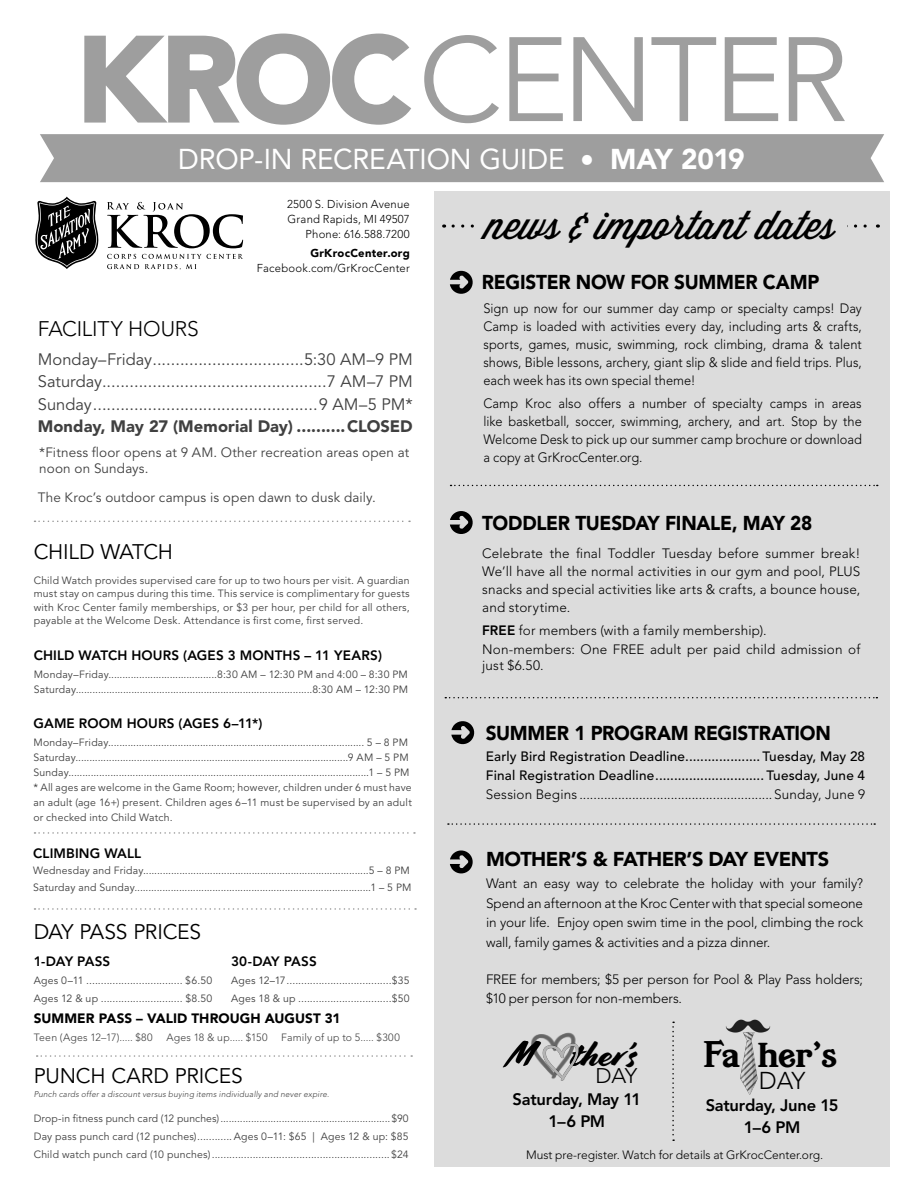
<style>
.page{position:relative;width:918px;height:1188px;background:#fff}
.page>*{position:absolute;margin:0;border:0;box-sizing:border-box;transform-origin:0 0}
.t1{font:118.5px "Avenir LT Std";letter-spacing:-.04em;color:#9e9e9e}
.Class_Blurb{font:39.15px "Wisdom Script";color:#000}
.t2{font:35.1px "Cortado";color:#000}
.t3{font:32.4px "Buena Park JF";color:#000}
.t4{font:28.5px "Avenir LT Std";letter-spacing:-.005em;color:#fff}
.t5{font:300 24.15px "Avenir LT Std";color:#000}
.t6{font:21px "Avenir LT Std";letter-spacing:-.01em;color:#000}
.t7{font:300 21px "Avenir LT Std";letter-spacing:-.005em;color:#000}
.t8{font:900 19.95px "Avenir LT Std";letter-spacing:-.015em;color:#000;scale:.95 1}
.t9{font:900 19.95px "Avenir LT Std";letter-spacing:-.015em;color:#000}
.t10{font:16.5px/22.5px "Avenir LT Std";color:#404040;text-align:justify}
.t11{font:900 16.5px "Avenir LT Std";letter-spacing:.005em;color:#404040}
.t12{font:800 16.5px "Avenir LT Std";letter-spacing:-.015em;color:#000}
.t13{font:300 13.5px/19.5px "Avenir LT Std";letter-spacing:.005em;color:#000;text-align:justify}
.t14{font:300 13.5px/18px "Avenir LT Std";letter-spacing:.005em;color:#000;text-align:justify;scale:.95 1}
.t15{font:500 13.5px "Avenir LT Std";letter-spacing:.015em;color:#000}
.t16{font:13.5px/16.2px "Avenir LT Std";letter-spacing:.01em;color:#404040}
.t17{font:800 13.5px "Avenir LT Std";letter-spacing:.01em;color:#000}
.t18{font:900 13.5px "Avenir LT Std";letter-spacing:.005em;color:#000}
.t19{font:800 13.5px "Avenir LT Std";letter-spacing:-.01em;color:#000}
.t20{font:300 12px "Avenir LT Std";letter-spacing:-.005em;color:#000}
.t21{font:300 11.4px "Avenir LT Std";letter-spacing:.02em;color:#000}
.t22{font:900 11.4px "Avenir LT Std";letter-spacing:.02em;color:#000}
.t23{font:10.5px/13.5px "Avenir LT Std";letter-spacing:.02em;color:#404040;text-align:justify}
.t24{font:300 10.5px "Avenir LT Std";letter-spacing:.02em;color:#404040}
.t25{font:italic 300 8.25px "Avenir LT Std";letter-spacing:.02em;color:#404040}
.s1{font-weight:900}
.s2{font-weight:800}
</style>
<div class="page">
<div style="left:435px;top:191px;width:455px;height:975px;background:#dcdcdc"></div>
<div style="left:40px;top:134px;width:844px;height:48px;background:#9e9e9e"></div>
<svg style="left:84px;top:33px;width:327px;height:92px"></svg>
<svg style="left:35px;top:197px;width:64px;height:72px"></svg>
<svg style="left:107px;top:254px;width:136px;height:16px"></svg>
<svg style="left:107px;top:202px;width:136px;height:46px"></svg>
<svg style="left:37px;top:1055px;width:375px;height:2px"></svg>
<svg style="left:34px;top:521px;width:376px;height:1px"></svg>
<svg style="left:34px;top:908px;width:382px;height:2px"></svg>
<svg style="left:453px;top:224px;width:425px;height:4px"></svg>
<div style="left:474px;top:209px;width:372px;height:30px;background:#dcdcdc"></div>
<svg style="left:34px;top:832px;width:381px;height:2px"></svg>
<svg style="left:450px;top:270px;width:23px;height:24px"></svg>
<svg style="left:451px;top:485px;width:427px;height:1px"></svg>
<svg style="left:450px;top:511px;width:23px;height:23px"></svg>
<svg style="left:451px;top:721px;width:24px;height:24px"></svg>
<svg style="left:445px;top:697px;width:432px;height:1px"></svg>
<svg style="left:448px;top:823px;width:427px;height:2px"></svg>
<svg style="left:450px;top:850px;width:23px;height:24px"></svg>
<img style="left:531px;top:1032px;width:48px;height:49px">
<img style="left:740px;top:1049px;width:18px;height:46px">
<img style="left:725px;top:1019px;width:46px;height:30px">
<svg style="left:672px;top:1022px;width:2px;height:119px"></svg>
<p class="t1" style="left:77px;top:12px;width:773px"><span class="s1">KROC</span>CENTER</p>
<p class="t4" style="left:178px;top:142px;width:568px">DROP-IN RECREATION GUIDE • <span class="s1">MAY 2019</span></p>
<p class="t21" style="left:287px;top:198px;width:124px">2500 S. Division Avenue</p>
<p class="t21" style="left:288px;top:213px;width:124px">Grand Rapids, MI 49507</p>
<p class="t21" style="left:306px;top:228px;width:106px">Phone: 616.588.7200</p>
<p class="t22" style="left:311px;top:246px;width:101px">GrKrocCenter.org</p>
<p class="t21" style="left:257px;top:261px;width:154px">Facebook.com/GrKrocCenter</p>
<p class="t7" style="left:38px;top:316px;width:162px">FACILITY HOURS</p>
<p class="t10" style="left:38px;top:348px;width:377px">Monday–Friday.................................5:30 AM–9 PM Saturday.................................................7 AM–7 PM Sunday.................................................9 AM–5 PM*</p>
<p class="t11" style="left:38px;top:417px;width:377px">Monday, May 27 (Memorial Day) ..........CLOSED</p>
<p class="t16" style="left:39px;top:445px;width:372px">*Fitness floor opens at 9 AM. Other recreation areas open at noon on Sundays.</p>
<p class="t16" style="left:38px;top:490px;width:339px">The Kroc’s outdoor campus is open dawn to dusk daily.</p>
<p class="t6" style="left:34px;top:540px;width:141px">CHILD WATCH</p>
<p class="t23" style="left:34px;top:574px;width:378px">Child Watch provides supervised care for up to two hours per visit. A guardian must stay on campus during this time. This service is complimentary for guests with Kroc Center family memberships, or $3 per hour, per child for all others, payable at the Welcome Desk. Attendance is first come, first served.</p>
<p class="t17" style="left:34px;top:648px;width:350px">CHILD WATCH HOURS (AGES 3 MONTHS – 11 YEARS)</p>
<p class="t23" style="left:34px;top:668px;width:376px">Monday–Friday.......................................8:30 AM – 12:30 PM and 4:00 – 8:30 PM</p>
<p class="t23" style="left:34px;top:683px;width:376px">Saturday.....................................................................................8:30 AM – 12:30 PM</p>
<p class="t17" style="left:33px;top:715px;width:231px">GAME ROOM HOURS (AGES 6–11*)</p>
<p class="t23" style="left:33px;top:736px;width:376px">Monday–Friday............................................................................................ 5 – 8 PM</p>
<p class="t23" style="left:33px;top:751px;width:377px">Saturday..................................................................................................9 AM – 5 PM</p>
<p class="t23" style="left:33px;top:766px;width:378px">Sunday............................................................................................................1 – 5 PM</p>
<p class="t23" style="left:33px;top:780px;width:380px;line-height:15px">* All ages are welcome in the Game Room; however, children under 6 must have an adult (age 16+) present. Children ages 6–11 must be supervised by an adult or checked into Child Watch.</p>
<p class="t17" style="left:33px;top:845px;width:110px">CLIMBING WALL</p>
<p class="t23" style="left:33px;top:864px;width:378px">Wednesday and Friday.................................................................................5 – 8 PM</p>
<p class="t23" style="left:33px;top:880px;width:380px">Saturday and Sunday.....................................................................................1 – 5 PM</p>
<p class="t6" style="left:34px;top:919px;width:169px">DAY PASS PRICES</p>
<p class="t17" style="left:34px;top:953px;width:78px">1-DAY PASS</p>
<p class="t23" style="left:34px;top:971px;width:180px;line-height:18px">Ages 0–11 ................................. $6.50<br>Ages 12 &amp; up ............................ $8.50</p>
<p class="t19" style="left:231px;top:953px;width:87px">30-DAY PASS</p>
<p class="t23" style="left:231px;top:971px;width:180px;line-height:18px">Ages 12–17....................................$35<br>Ages 18 &amp; up ................................$50</p>
<p class="t18" style="left:34px;top:1010px;width:308px">SUMMER PASS – VALID THROUGH AUGUST 31</p>
<p class="t24" style="left:34px;top:1032px;width:120px">Teen (Ages 12–17)..... $80</p>
<p class="t24" style="left:166px;top:1032px;width:103px">Ages 18 &amp; up..... $150</p>
<p class="t24" style="left:281px;top:1032px;width:120px">Family of up to 5..... $300</p>
<p class="t6" style="left:34px;top:1064px;width:211px">PUNCH CARD PRICES</p>
<p class="t25" style="left:34px;top:1089px;width:297px">Punch cards offer a discount versus buying items individually and never expire.</p>
<p class="t23" style="left:34px;top:1111px;width:376px">Drop-in fitness punch card (12 punches).............................................................$90</p>
<p class="t23" style="left:34px;top:1129px;width:376px">Day pass punch card (12 punches)............Ages 0–11: $65 | Ages 12 &amp; up: $85</p>
<p class="t23" style="left:34px;top:1147px;width:376px">Child watch punch card (10 punches).............................................................$24</p>
<p class="Class_Blurb" style="left:486px;top:195px;width:350px">news &amp; important dates</p>
<p class="t8" style="left:482px;top:270px;width:357px">REGISTER NOW FOR SUMMER CAMP</p>
<p class="t14" style="left:483px;top:300px;width:400px">Sign up now for our summer day camp or specialty camps! Day Camp is loaded with activities every day, including arts &amp; crafts, sports, games, music, swimming, rock climbing, drama &amp; talent shows, Bible lessons, archery, giant slip &amp; slide and field trips. Plus, each week has its own special theme!</p>
<p class="t14" style="left:483px;top:395px;width:400px">Camp Kroc also offers a number of specialty camps in areas like basketball, soccer, swimming, archery, and art. Stop by the Welcome Desk to pick up our summer camp brochure or download a copy at GrKrocCenter.org.</p>
<p class="t8" style="left:482px;top:511px;width:349px">TODDLER TUESDAY FINALE, MAY 28</p>
<p class="t13" style="left:482px;top:544px;width:380px;line-height:18px">Celebrate the final Toddler Tuesday before summer break!<br>We’ll have all the normal activities in our gym and pool, PLUS snacks and special activities like arts &amp; crafts, a bounce house, and storytime.</p>
<p class="t13" style="left:482px;top:621px;width:286px"><span class="s2">FREE</span> for members (with a family membership).</p>
<p class="t13" style="left:482px;top:641px;width:380px;line-height:16.5px">Non-members: One FREE adult per paid child admission of just $6.50.</p>
<p class="t8" style="left:486px;top:721px;width:365px">SUMMER 1 PROGRAM REGISTRATION</p>
<p class="t15" style="left:486px;top:749px;width:381px">Early Bird Registration Deadline.................... Tuesday, May 28</p>
<p class="t15" style="left:486px;top:767px;width:381px">Final Registration Deadline............................. Tuesday, June 4</p>
<p class="t13" style="left:486px;top:784px;width:381px">Session Begins .......................................................Sunday, June 9</p>
<p class="t9" style="left:486px;top:847px;width:345px">MOTHER’S &amp; FATHER’S DAY EVENTS</p>
<p class="t13" style="left:486px;top:874px;width:379px">Want an easy way to celebrate the holiday with your family?<br>Spend an afternoon at the Kroc Center with that special someone in your life. Enjoy open swim time in the pool, climbing the rock wall, family games &amp; activities and a pizza dinner.</p>
<p class="t13" style="left:486px;top:970px;width:379px">FREE for members; $5 per person for Pool &amp; Play Pass holders; $10 per person for non-members.</p>
<p class="t2" style="left:507px;top:1033px;width:28px">M</p>
<p class="t2" style="left:570px;top:1033px;width:68px">ther’s</p>
<p class="t7" style="left:595px;top:1063px;width:43px">DAY</p>
<p class="t12" style="left:513px;top:1089px;width:130px">Saturday, May 11</p>
<p class="t12" style="left:549px;top:1111px;width:58px">1–6 PM</p>
<p class="t3" style="left:704px;top:1032px;width:135px">Fa her’s</p>
<p class="t5" style="left:759px;top:1066px;width:48px">DAY</p>
<p class="t12" style="left:706px;top:1095px;width:134px">Saturday, June 15</p>
<p class="t12" style="left:744px;top:1117px;width:58px">1–6 PM</p>
<p class="t20" style="left:526px;top:1148px;width:299px">Must pre-register. Watch for details at GrKrocCenter.org.</p>
</div>
